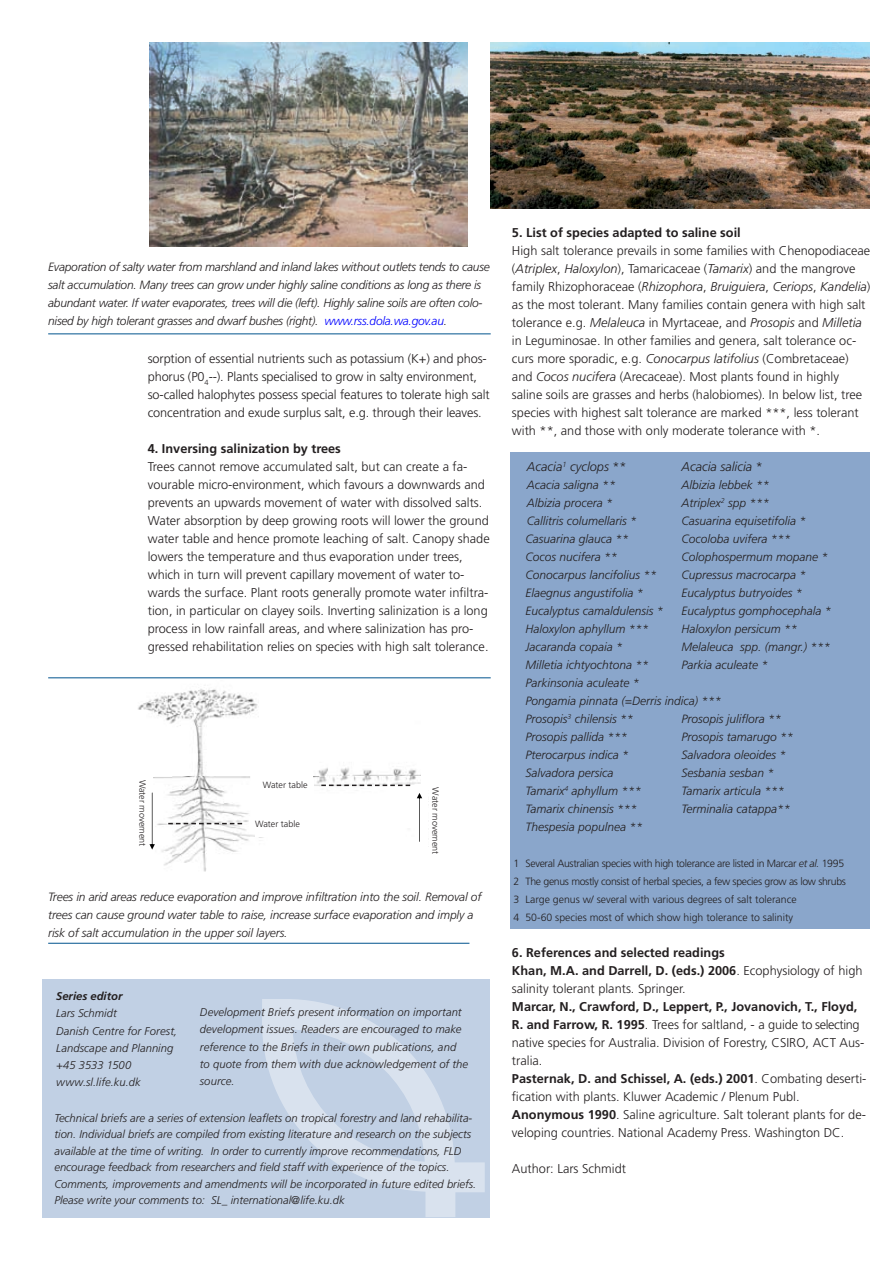
<style>
.page{position:relative;width:893px;height:1263px;background:#fff}
.page>*{position:absolute;margin:0;border:0;box-sizing:border-box;transform-origin:0 0}
.t1{font:300 12.75px/18px "Frutiger LT Std";color:#231f20}
.t2{font:700 12.75px/18px "Frutiger LT Std";color:#231f20}
.t3{font:italic 300 12.75px "Frutiger LT Std";color:#231f20}
.t4{font:italic 300 12px/18px "Frutiger LT Std";color:#231f20}
.t5{font:italic 300 12px/18px "Frutiger LT Std";letter-spacing:-.02em;color:#231f20}
.t6{font:italic 300 11.25px/17.2px "Frutiger LT Std";color:#231f20}
.t7{font:italic 700 11.25px "Frutiger LT Std";color:#231f20}
.t8{font:300 10.5px/18px "Frutiger LT Std";letter-spacing:-.03em;color:#231f20}
.t9{font:300 9px "Frutiger LT Std";color:#231f20}
.t10{font:700 9px "Times New Roman";color:#231f20}
.t11{font:700 8.1px "Times New Roman";color:#231f20}
.t12{font:700 7.2px "Times New Roman";color:#231f20}
.s1{color:#00f}
.s2{font-style:italic}
.s3{font-style:normal}
.s4{font-weight:300}
.s5{font-weight:700}
</style>
<div class="page">
<div style="left:510px;top:452px;width:360px;height:476px;background:#8aa6cb"></div>
<img style="left:491px;top:43px;width:379px;height:165px">
<img style="left:138px;top:689px;width:282px;height:183px">
<div style="left:249px;top:817px;width:65px;height:16px;background:#fff"></div>
<div style="left:257px;top:780px;width:57px;height:16px;background:#fff"></div>
<div style="left:128px;top:777px;width:24px;height:89px;background:#fff"></div>
<div style="left:419px;top:785px;width:25px;height:73px;background:#fff"></div>
<svg style="left:417px;top:793px;width:5px;height:49px"></svg>
<svg style="left:149px;top:792px;width:6px;height:57px"></svg>
<div style="left:263px;top:770px;width:49px;height:26px;background:#fff"></div>
<div style="left:255px;top:820px;width:59px;height:17px;background:#fff"></div>
<svg style="left:168px;top:823px;width:74px;height:1px"></svg>
<svg style="left:321px;top:784px;width:89px;height:2px"></svg>
<hr style="left:48px;top:943px;width:421px;height:1px;background:#00538d">
<hr style="left:48px;top:677px;width:443px;height:1px;background:#00538d">
<hr style="left:48px;top:333px;width:443px;height:1px;background:#00538d">
<div style="left:43px;top:979px;width:447px;height:238px;background:#c1d0e4"></div>
<svg style="left:262px;top:999px;width:223px;height:218px"></svg>
<img style="left:149px;top:43px;width:318px;height:203px">
<p class="t5" style="left:48px;top:258px;width:443px">Evaporation of salty water from marshland and inland lakes without outlets tends to cause salt accumulation. Many trees can grow under highly saline conditions as long as there is abundant water. If water evaporates, trees will die (left). Highly saline soils are often colo&shy;nised by high tolerant grasses and dwarf bushes (right). <span class="s1">www.rss.dola.wa.gov.au</span>.</p>
<p class="t1" style="left:148px;top:349px;width:344px">sorption of essential nutrients such as potassium (K+) and phos&shy;phorus (P0<sub>4</sub>--). Plants specialised to grow in salty environment, so-called halophytes possess special features to tolerate high salt concentration and exude surplus salt, e.g. through their leaves.</p>
<p class="t2" style="left:148px;top:439px;width:195px">4. Inversing salinization by trees</p>
<p class="t1" style="left:148px;top:457px;width:343px">Trees cannot remove accumulated salt, but can create a fa&shy;vourable micro-environment, which favours a downwards and prevents an upwards movement of water with dissolved salts.<br>Water absorption by deep growing roots will lower the ground water table and hence promote leaching of salt. Canopy shade lowers the temperature and thus evaporation under trees, which in turn will prevent capillary movement of water to&shy;wards the surface. Plant roots generally promote water infiltra&shy;tion, in particular on clayey soils. Inverting salinization is a long process in low rainfall areas, and where salinization has pro&shy;gressed rehabilitation relies on species with high salt tolerance.</p>
<p class="t9" style="left:148px;top:780px;width:68px;rotate:90deg">Water movement</p>
<p class="t9" style="left:441px;top:787px;width:68px;rotate:90deg">Water movement</p>
<p class="t10" style="left:146px;top:780px;width:68px;rotate:90deg">Water movement</p>
<p class="t9" style="left:263px;top:780px;width:46px">Water table</p>
<p class="t12" style="left:264px;top:782px;width:38px">Water table</p>
<p class="t11" style="left:438px;top:788px;width:62px;rotate:90deg">Water movement</p>
<p class="t9" style="left:255px;top:819px;width:46px">Water table</p>
<p class="t12" style="left:256px;top:820px;width:38px">Water table</p>
<p class="t4" style="left:48px;top:888px;width:435px">Trees in arid areas reduce evaporation and improve infiltration into the soil. Removal of trees can cause ground water table to raise, increase surface evaporation and imply a risk of salt accumulation in the upper soil layers.</p>
<p class="t7" style="left:56px;top:990px;width:68px">Series editor</p>
<p class="t6" style="left:56px;top:1005px;width:123px">Lars Schmidt<br>Danish Centre for Forest,<br>Landscape and Planning +45 3533 1500 www.sl.life.ku.dk</p>
<p class="t6" style="left:200px;top:1004px;width:270px">Development Briefs present information on important development issues. Readers are encouraged to make reference to the Briefs in their own publications, and to quote from them with due acknowledgement of the source.</p>
<p class="t6" style="left:54px;top:1109px;width:423px;line-height:16.5px">Technical briefs are a series of extension leaflets on tropical forestry and land rehabilita&shy;tion. Individual briefs are compiled from existing literature and research on the subjects available at the time of writing. In order to currently improve recommendations, FLD encourage feedback from researchers and field staff with experience of the topics.<br>Comments, improvements and amendments will be incorporated in future edited briefs.<br>Please write your comments to: SL_ international@life.ku.dk</p>
<p class="t2" style="left:512px;top:224px;width:230px">5. List of species adapted to saline soil</p>
<p class="t1" style="left:512px;top:242px;width:360px">High salt tolerance prevails in some families with Chenopodiaceae (<span class="s2">Atriplex</span>, <span class="s2">Haloxylon</span>), Tamaricaceae (<span class="s2">Tamarix</span>) and the mangrove family Rhizophoraceae (<span class="s2">Rhizophora</span>, <span class="s2">Bruiguiera</span>, <span class="s2">Ceriops</span>, <span class="s2">Kandelia</span>) as the most tolerant. Many families contain genera with high salt tolerance e.g. <span class="s2">Melaleuca</span> in Myrtaceae, and <span class="s2">Prosopis</span> and <span class="s2">Milletia </span>in Leguminosae. In other families and genera, salt tolerance oc&shy;curs more sporadic, e.g. <span class="s2">Conocarpus latifolius</span> (Combretaceae) and <span class="s2">Cocos nucifera</span> (Arecaceae). Most plants found in highly saline soils are grasses and herbs (halobiomes). In below list, tree species with highest salt tolerance are marked ***, less tolerant with **, and those with only moderate tolerance with *.</p>
<p class="t3" style="left:527px;top:459px;width:101px">Acacia<sup>1</sup> cyclops <span class="s3">**</span></p>
<p class="t3" style="left:681px;top:459px;width:83px">Acacia salicia <span class="s3">*</span></p>
<p class="t4" style="left:527px;top:476px;width:90px">Acacia saligna **</p>
<p class="t4" style="left:681px;top:476px;width:90px">Albizia lebbek **</p>
<p class="t4" style="left:527px;top:494px;width:88px">Albizia procera *</p>
<p class="t4" style="left:681px;top:494px;width:89px">Atriplex<sup>2</sup> spp ***</p>
<p class="t4" style="left:527px;top:512px;width:111px">Callitris columellaris *</p>
<p class="t4" style="left:681px;top:512px;width:126px">Casuarina equisetifolia *</p>
<p class="t4" style="left:525px;top:530px;width:105px">Casuarina glauca **</p>
<p class="t4" style="left:681px;top:530px;width:111px">Cocoloba uvifera ***</p>
<p class="t4" style="left:525px;top:548px;width:94px">Cocos nucifera **</p>
<p class="t4" style="left:681px;top:548px;width:148px">Colophospermum mopane *</p>
<p class="t4" style="left:525px;top:566px;width:133px">Conocarpus lancifolius **</p>
<p class="t4" style="left:681px;top:566px;width:126px">Cupressus macrocarpa *</p>
<p class="t4" style="left:525px;top:584px;width:120px">Elaegnus angustifolia *</p>
<p class="t4" style="left:681px;top:584px;width:122px">Eucalyptus butryoides *</p>
<p class="t4" style="left:525px;top:602px;width:140px">Eucalyptus camaldulensis *</p>
<p class="t4" style="left:681px;top:602px;width:152px">Eucalyptus gomphocephala *</p>
<p class="t4" style="left:525px;top:620px;width:125px">Haloxylon aphyllum ***</p>
<p class="t4" style="left:681px;top:620px;width:118px">Haloxylon persicum **</p>
<p class="t4" style="left:525px;top:638px;width:99px">Jacaranda copaia *</p>
<p class="t4" style="left:681px;top:638px;width:150px">Melaleuca spp. (mangr.) ***</p>
<p class="t4" style="left:525px;top:656px;width:125px">Milletia ichtyochtona **</p>
<p class="t4" style="left:681px;top:656px;width:88px">Parkia aculeate *</p>
<p class="t4" style="left:525px;top:674px;width:197px">Parkinsonia aculeate *<br>Pongamia pinnata (=Derris indica) ***<br>Prosopis<sup>3</sup> chilensis **</p>
<p class="t4" style="left:681px;top:710px;width:102px">Prosopis juliflora **</p>
<p class="t4" style="left:525px;top:728px;width:104px">Prosopis pallida ***</p>
<p class="t4" style="left:681px;top:728px;width:114px">Prosopis tamarugo **</p>
<p class="t4" style="left:525px;top:746px;width:105px">Pterocarpus indica *</p>
<p class="t4" style="left:681px;top:746px;width:106px">Salvadora oleoides *</p>
<p class="t4" style="left:525px;top:764px;width:89px">Salvadora persica</p>
<p class="t4" style="left:681px;top:764px;width:94px">Sesbania sesban *</p>
<p class="t4" style="left:525px;top:782px;width:118px">Tamarix<sup>4</sup> aphyllum ***</p>
<p class="t4" style="left:681px;top:782px;width:104px">Tamarix articula ***</p>
<p class="t4" style="left:525px;top:800px;width:113px">Tamarix chinensis ***</p>
<p class="t4" style="left:681px;top:800px;width:110px">Terminalia catappa**</p>
<p class="t4" style="left:525px;top:818px;width:119px">Thespesia populnea **</p>
<p class="t8" style="left:513px;top:855px;width:334px">1 Several Australian species with high tolerance are listed in Marcar <span class="s2">et al.</span> 1995<br>2 The genus mostly consist of herbal species, a few species grow as low shrubs 3 Large genus w/ several with various degrees of salt tolerance<br>4 50-60 species most of which show high tolerance to salinity</p>
<p class="t2" style="left:512px;top:944px;width:352px">6. References and selected readings<br>Khan, M.A. and Darrell, D. (eds.) 2006<span class="s4">. Ecophysiology of high salinity tolerant plants. Springer.</span></p>
<p class="t1" style="left:512px;top:998px;width:356px"><span class="s5">Marcar, N., Crawford, D., Leppert, P., Jovanovich, T., Floyd, R. and Farrow, R. 1995</span>. Trees for saltland, - a guide to selecting native species for Australia. Division of Forestry, CSIRO, ACT Aus&shy;tralia.<br><span class="s5">Pasternak, D. and Schissel, A. (eds.) 2001</span>. Combating deserti&shy;fication with plants. Kluwer Academic / Plenum Publ.<br><span class="s5">Anonymous 1990</span>. Saline agriculture. Salt tolerant plants for de&shy;veloping countries. National Academy Press. Washington DC.</p>
<p class="t1" style="left:512px;top:1160px;width:116px">Author: Lars Schmidt</p>
</div>
